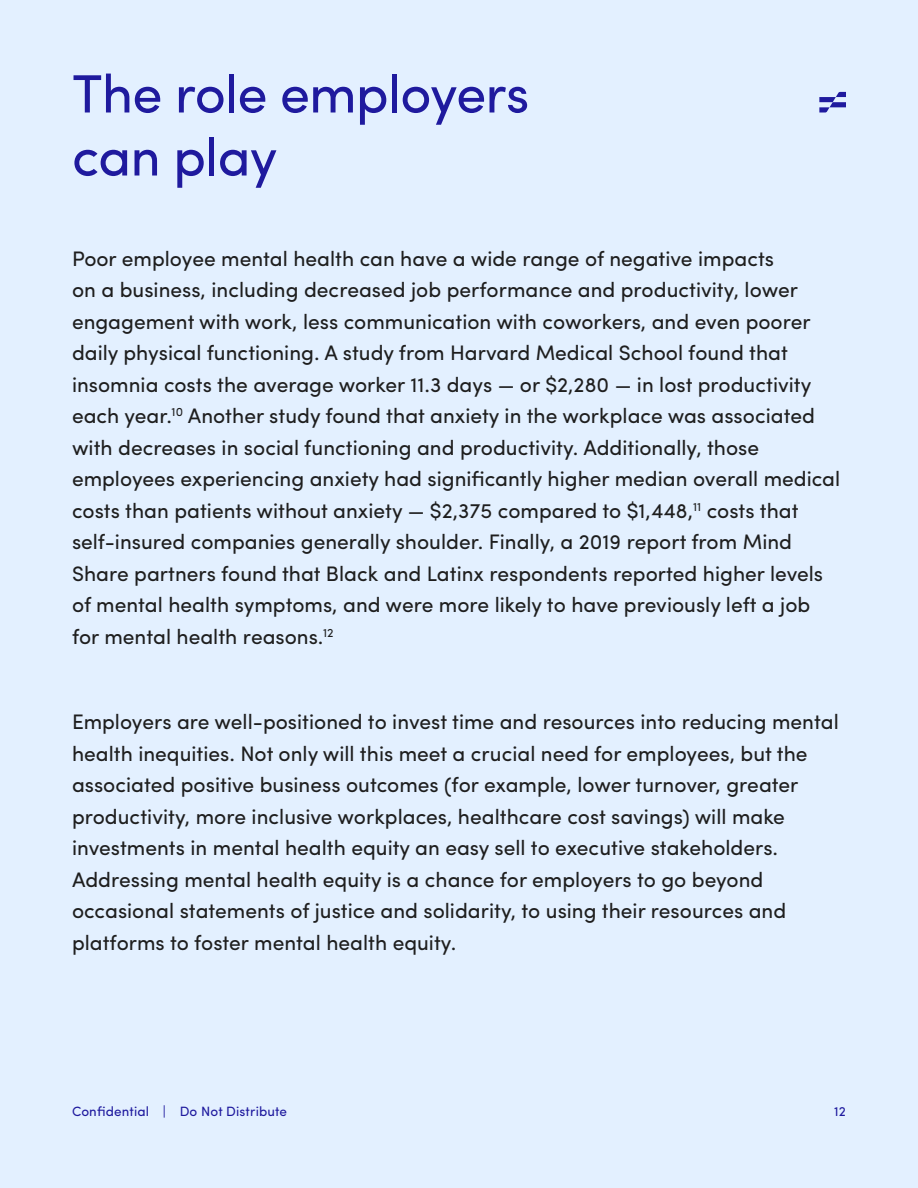
<style>
.page{position:relative;width:918px;height:1188px;background:#e3f0ff}
.page>*{position:absolute;margin:0;border:0;box-sizing:border-box;transform-origin:0 0}
.t1{font:54px/63px "Sofia Pro";letter-spacing:-.015em;color:#1f1a9e}
.t2{font:21px/31.5px "Sofia Pro";color:#1e1e1e}
.t3{font:13.5px "Sofia Pro";letter-spacing:.01em;color:#1f1a9e}
</style>
<div class="page">
<svg style="left:819px;top:92px;width:27px;height:21px"></svg>
<h1 class="t1" style="left:72px;top:58px;width:459px">The role employers can play</h1>
<p class="t2" style="left:72px;top:241px;width:770px">Poor employee mental health can have a wide range of negative impacts<br>on a business, including decreased job performance and productivity, lower engagement with work, less communication with coworkers, and even poorer daily physical functioning. A study from Harvard Medical School found that insomnia costs the average worker 11.3 days — or $2,280 — in lost productivity each year.<sup>10</sup> Another study found that anxiety in the workplace was associated with decreases in social functioning and productivity. Additionally, those employees experiencing anxiety had significantly higher median overall medical costs than patients without anxiety — $2,375 compared to $1,448,<sup>11</sup> costs that self-insured companies generally shoulder. Finally, a 2019 report from Mind Share partners found that Black and Latinx respondents reported higher levels of mental health symptoms, and were more likely to have previously left a job for mental health reasons.<sup>12</sup></p>
<p class="t2" style="left:72px;top:704px;width:768px">Employers are well-positioned to invest time and resources into reducing mental health inequities. Not only will this meet a crucial need for employees, but the associated positive business outcomes (for example, lower turnover, greater productivity, more inclusive workplaces, healthcare cost savings) will make investments in mental health equity an easy sell to executive stakeholders.<br>Addressing mental health equity is a chance for employers to go beyond occasional statements of justice and solidarity, to using their resources and platforms to foster mental health equity.</p>
<p class="t3" style="left:72px;top:1101px;width:217px">Confidential | Do Not Distribute</p>
<p class="t3" style="left:834px;top:1101px;width:13px">12</p>
</div>
